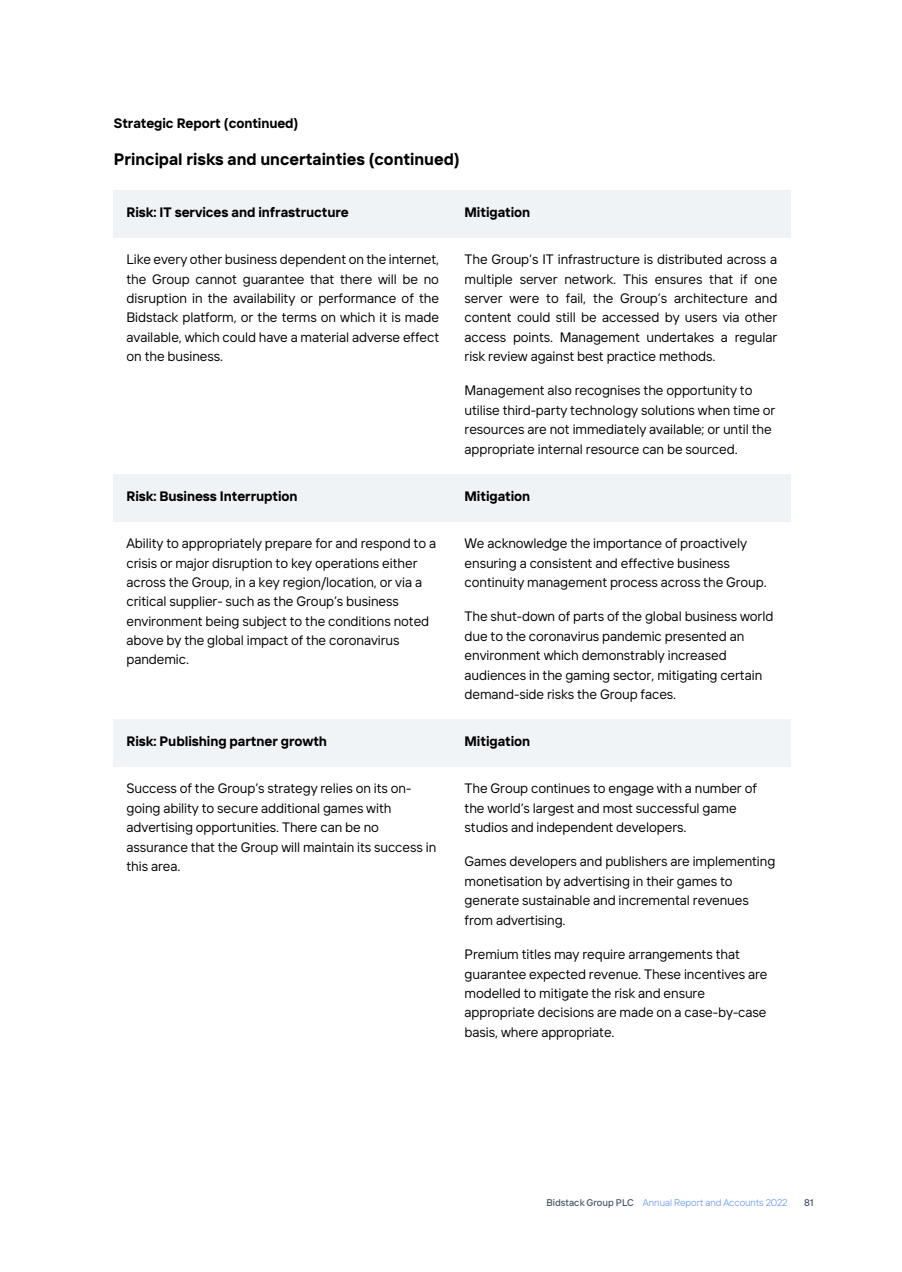
<style>
.page{position:relative;width:902px;height:1272px;background:#fff}
.page>*{position:absolute;margin:0;border:0;box-sizing:border-box;transform-origin:0 0}
.t1{font:700 16.5px "TT Interphases";color:#000}
.t2{font:13.65px/19.5px "TT Interphases";letter-spacing:-.005em;color:#000}
.t3{font:700 13.65px "TT Interphases";letter-spacing:-.005em;color:#000}
.t4{font:300 9.75px "TT Interphases";color:#4485f6}
.t5{font:500 9.75px "TT Interphases";color:#455163}
.s1{font-weight:500;color:#455163}
</style>
<div class="page">
<div style="left:114px;top:191px;width:338px;height:47px;background:#eff3f6"></div>
<div style="left:452px;top:191px;width:338px;height:47px;background:#eff3f6"></div>
<div style="left:114px;top:475px;width:338px;height:47px;background:#eff3f6"></div>
<div style="left:452px;top:475px;width:338px;height:47px;background:#eff3f6"></div>
<div style="left:114px;top:720px;width:338px;height:47px;background:#f0f4f7"></div>
<div style="left:452px;top:720px;width:338px;height:47px;background:#f0f4f7"></div>
<p class="t3" style="left:114px;top:114px;width:186px">Strategic Report (continued)</p>
<p class="t1" style="left:114px;top:149px;width:347px">Principal risks and uncertainties (continued)</p>
<p class="t3" style="left:127px;top:203px;width:224px">Risk: IT services and infrastructure</p>
<p class="t3" style="left:465px;top:203px;width:67px">Mitigation</p>
<p class="t2" style="left:127px;top:249px;width:314px;text-align:justify">Like every other business dependent on the internet, the Group cannot guarantee that there will be no disruption in the availability or performance of the Bidstack platform, or the terms on which it is made available, which could have a material adverse effect on the business.</p>
<p class="t2" style="left:465px;top:249px;width:314px;text-align:justify">The Group’s IT infrastructure is distributed across a multiple server network. This ensures that if one server were to fail, the Group’s architecture and content could still be accessed by users via other access points. Management undertakes a regular risk review against best practice methods.</p>
<p class="t2" style="left:465px;top:381px;width:312px">Management also recognises the opportunity to utilise third-party technology solutions when time or resources are not immediately available; or until the appropriate internal resource can be sourced.</p>
<p class="t3" style="left:127px;top:487px;width:173px">Risk: Business Interruption</p>
<p class="t3" style="left:465px;top:487px;width:67px">Mitigation</p>
<p class="t2" style="left:127px;top:533px;width:311px">Ability to appropriately prepare for and respond to a crisis or major disruption to key operations either across the Group, in a key region/location, or via a critical supplier- such as the Group’s business environment being subject to the conditions noted above by the global impact of the coronavirus pandemic.</p>
<p class="t2" style="left:465px;top:533px;width:304px">We acknowledge the importance of proactively ensuring a consistent and effective business continuity management process across the Group.</p>
<p class="t2" style="left:465px;top:606px;width:310px">The shut-down of parts of the global business world due to the coronavirus pandemic presented an environment which demonstrably increased audiences in the gaming sector, mitigating certain demand-side risks the Group faces.</p>
<p class="t3" style="left:127px;top:732px;width:202px">Risk: Publishing partner growth</p>
<p class="t3" style="left:465px;top:732px;width:67px">Mitigation</p>
<p class="t2" style="left:127px;top:778px;width:311px">Success of the Group’s strategy relies on its on&shy;going ability to secure additional games with advertising opportunities. There can be no assurance that the Group will maintain its success in this area.</p>
<p class="t2" style="left:465px;top:778px;width:294px">The Group continues to engage with a number of the world’s largest and most successful game studios and independent developers.</p>
<p class="t2" style="left:465px;top:852px;width:312px">Games developers and publishers are implementing monetisation by advertising in their games to generate sustainable and incremental revenues from advertising.</p>
<p class="t2" style="left:465px;top:944px;width:304px">Premium titles may require arrangements that guarantee expected revenue. These incentives are modelled to mitigate the risk and ensure appropriate decisions are made on a case-by-case basis, where appropriate.</p>
<p class="t4" style="left:546px;top:1196px;width:243px"><span class="s1">Bidstack Group PLC</span> Annual Report and Accounts 2022</p>
<p class="t5" style="left:804px;top:1196px;width:11px">81</p>
</div>
